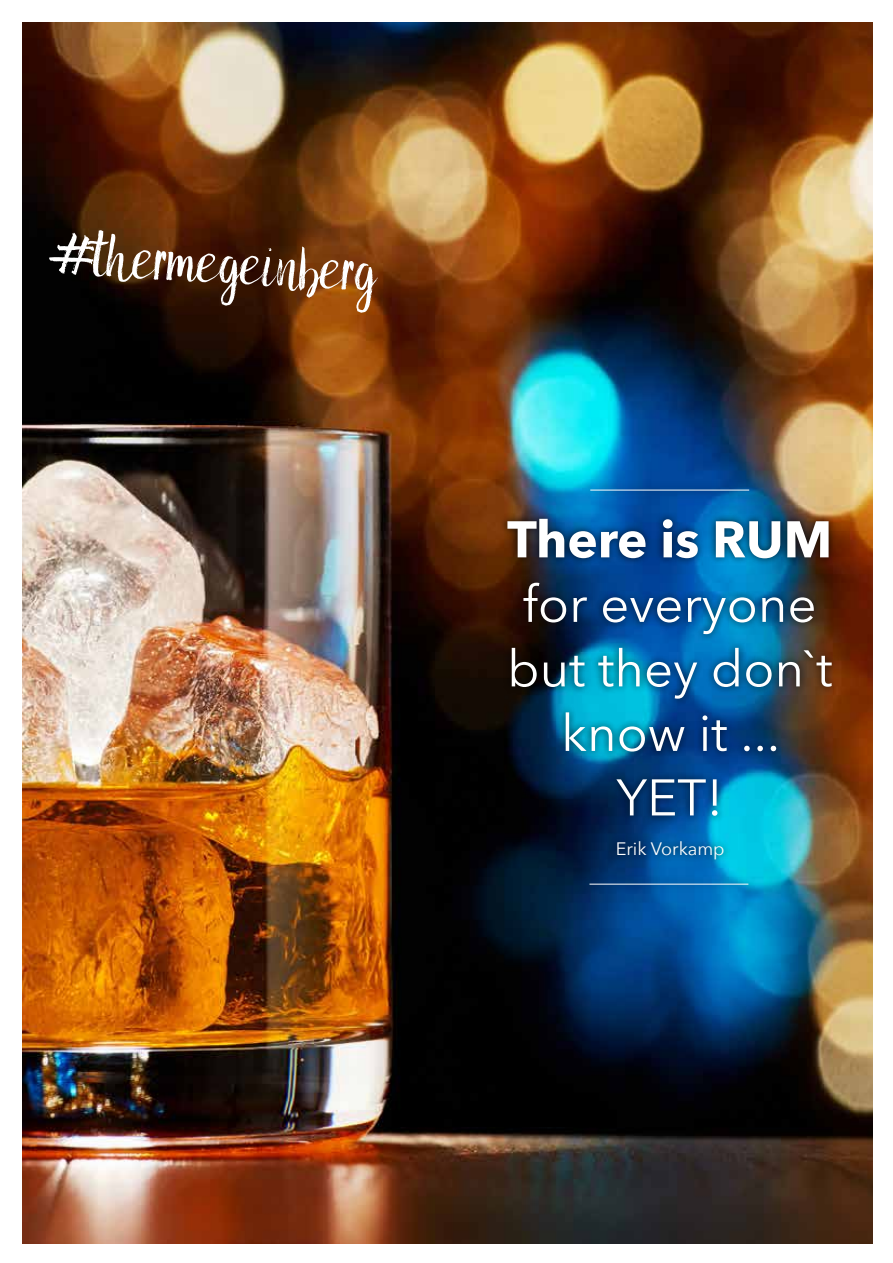
<style>
.page{position:relative;width:893px;height:1263px;background:#fff}
.page>*{position:absolute;margin:0;border:0;box-sizing:border-box;transform-origin:0 0}
.t1{font:60px "Malina";color:#fff}
.t2{font:51px/64.5px "Avenir Next";color:#fff;text-align:center}
.t3{font:700 51px "Avenir Next";color:#fff}
.t4{font:18px "Avenir Next";color:#fff}
</style>
<div class="page">
<img style="left:22px;top:23px;width:851px;height:1220px">
<div style="left:499px;top:511px;width:340px;height:312px;background:#000;opacity:.75"></div>
<div style="left:584px;top:481px;width:172px;height:18px;background:#000;opacity:.75"></div>
<hr style="left:590px;top:490px;width:159px;height:1px;background:#fff">
<div style="left:583px;top:875px;width:172px;height:18px;background:#000;opacity:.75"></div>
<hr style="left:589px;top:884px;width:159px;height:1px;background:#fff">
<div style="left:609px;top:834px;width:122px;height:32px;background:#000;opacity:.75"></div>
<p class="t1" style="left:51px;top:218px;width:330px;rotate:3deg">#thermegeinberg</p>
<p class="t3" style="left:507px;top:495px;width:327px">There is RUM</p>
<p class="t2" style="left:507px;top:570px;width:327px">for everyone but they don`t know it ...<br>YET!</p>
<p class="t4" style="left:616px;top:833px;width:110px">Erik Vorkamp</p>
</div>
